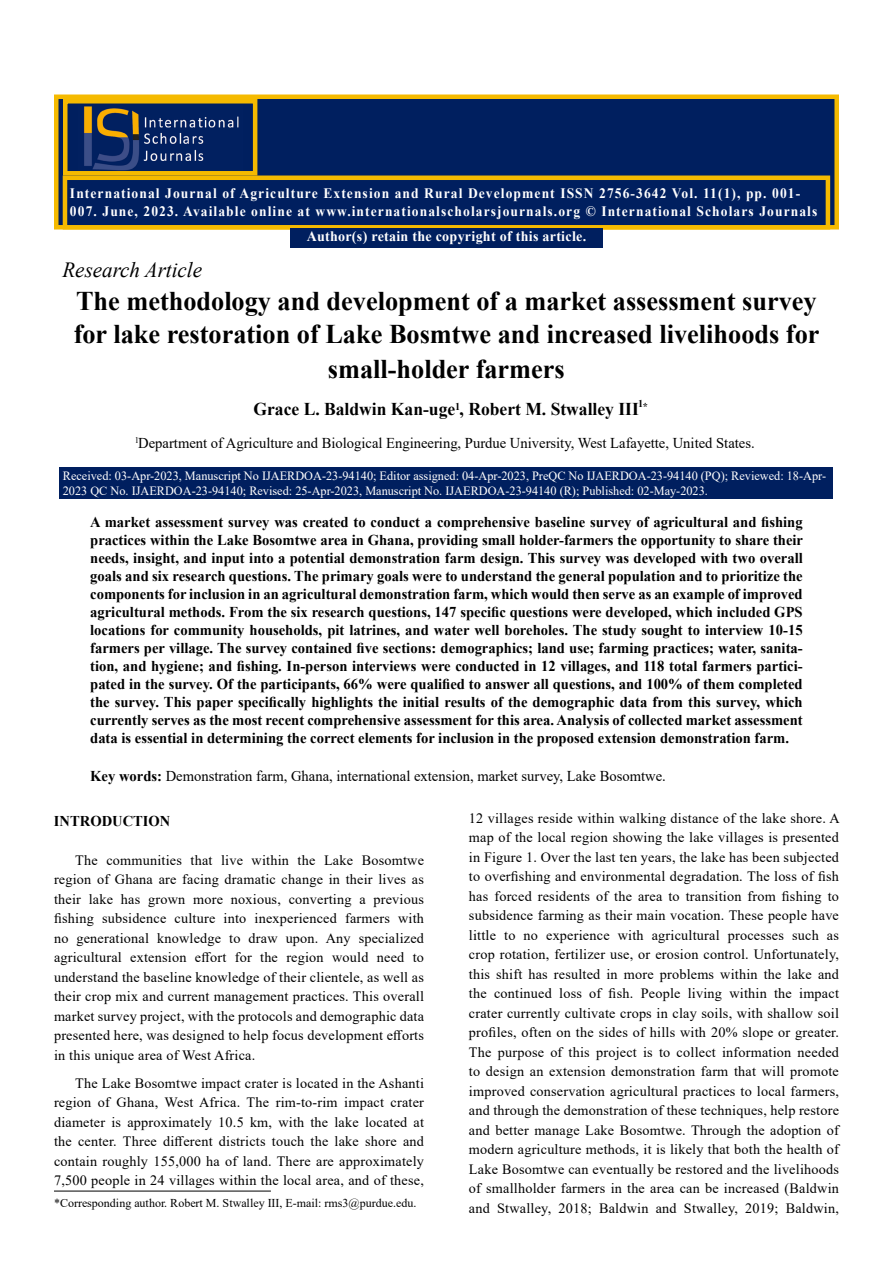
<style>
.page{position:relative;width:893px;height:1263px;background:#fff}
.page>*{position:absolute;margin:0;border:0;box-sizing:border-box;transform-origin:0 0}
.t1{font:700 27px/32.4px "Times New Roman";color:#000}
.t2{font:italic 21.6px "Times New Roman";color:#000}
.t3{font:700 18px "Times New Roman";color:#000}
.t4{font:700 15px/18px "Times New Roman";color:#000;text-align:justify}
.t5{font:15px "Times New Roman";color:#000}
.t6{font:700 14.4px/17.2px "Times New Roman";letter-spacing:.08em;color:#fff;scale:.94 1}
.t7{font:700 14.4px "Times New Roman";letter-spacing:.02em;color:#fff}
.t8{font:14.25px/19.5px "Times New Roman";letter-spacing:.015em;color:#000;text-align:justify}
.t9{font:12.6px/15.1px "Times New Roman";color:#fff}
.t10{font:12px "Times New Roman";color:#000}
.t11{font:700 10.5px "Times New Roman";color:#000}
.t12{font:8.7px "Times New Roman";color:#000}
.s1{font-weight:700}
</style>
<div class="page">
<div style="left:54px;top:94px;width:785px;height:136px;background:#001f5f;border:4px solid #f5ba00"></div>
<div style="left:63px;top:176px;width:767px;height:54px;background:#001f5f;border:4px solid #f5ba00"></div>
<img style="left:84px;top:106px;width:155px;height:65px">
<div style="left:63px;top:99px;width:194px;height:77px;border:4px solid #f5ba00"></div>
<div style="left:290px;top:228px;width:313px;height:20px;background:#001f5f"></div>
<div style="left:60px;top:466px;width:773px;height:32px;background:#001f5f"></div>
<hr style="left:54px;top:1191px;width:217px;height:1px;background:#000">
<p class="t6" style="left:70px;top:184px;width:797px">International Journal of Agriculture Extension and Rural Development ISSN 2756-3642 Vol. 11(1), pp. 001-<br>007. June, 2023. Available online at www.internationalscholarsjournals.org © International Scholars Journals</p>
<p class="t7" style="left:307px;top:226px;width:281px">Author(s) retain the copyright of this article.</p>
<h2 class="t2" style="left:62px;top:255px;width:141px">Research Article</h2>
<h1 class="t1" style="left:74px;top:284px;width:747px">The methodology and development of a market assessment survey for lake restoration of Lake Bosmtwe and increased livelihoods for</h1>
<h1 class="t1" style="left:328px;top:352px;width:238px">small-holder farmers</h1>
<p class="t3" style="left:254px;top:396px;width:396px">Grace L. Baldwin Kan-uge , Robert M. Stwalley III <sup>*</sup></p>
<p class="t5" style="left:138px;top:432px;width:618px">Department of Agriculture and Biological Engineering, Purdue University, West Lafayette, United States.</p>
<p class="t9" style="left:63px;top:467px;width:765px">Received: 03-Apr-2023, Manuscript No IJAERDOA-23-94140; Editor assigned: 04-Apr-2023, PreQC No IJAERDOA-23-94140 (PQ); Reviewed: 18-Apr-<br>2023 QC No. IJAERDOA-23-94140; Revised: 25-Apr-2023, Manuscript No. IJAERDOA-23-94140 (R); Published: 02-May-2023.</p>
<p class="t4" style="left:90px;top:513px;width:714px">A market assessment survey was created to conduct a comprehensive baseline survey of agricultural and fishing practices within the Lake Bosomtwe area in Ghana, providing small holder-farmers the opportunity to share their needs, insight, and input into a potential demonstration farm design. This survey was developed with two overall goals and six research questions. The primary goals were to understand the general population and to prioritize the components for inclusion in an agricultural demonstration farm, which would then serve as an example of improved agricultural methods. From the six research questions, 147 specific questions were developed, which included GPS locations for community households, pit latrines, and water well boreholes. The study sought to interview 10-15 farmers per village. The survey contained five sections: demographics; land use; farming practices; water, sanita&shy;tion, and hygiene; and fishing. In-person interviews were conducted in 12 villages, and 118 total farmers partici&shy;pated in the survey. Of the participants, 66% were qualified to answer all questions, and 100% of them completed the survey. This paper specifically highlights the initial results of the demographic data from this survey, which currently serves as the most recent comprehensive assessment for this area. Analysis of collected market assessment data is essential in determining the correct elements for inclusion in the proposed extension demonstration farm.</p>
<p class="t5" style="left:90px;top:765px;width:577px"><span class="s1">Key words:</span> Demonstration farm, Ghana, international extension, market survey, Lake Bosomtwe.</p>
<p class="t4" style="left:54px;top:812px;width:118px">INTRODUCTION</p>
<p class="t8" style="left:54px;top:850px;width:372px;text-indent:21px">The communities that live within the Lake Bosomtwe region of Ghana are facing dramatic change in their lives as their lake has grown more noxious, converting a previous fishing subsidence culture into inexperienced farmers with no generational knowledge to draw upon. Any specialized agricultural extension effort for the region would need to understand the baseline knowledge of their clientele, as well as their crop mix and current management practices. This overall market survey project, with the protocols and demographic data presented here, was designed to help focus development efforts in this unique area of West Africa.</p>
<p class="t8" style="left:54px;top:1073px;width:372px;text-indent:21px">The Lake Bosomtwe impact crater is located in the Ashanti region of Ghana, West Africa. The rim-to-rim impact crater diameter is approximately 10.5 km, with the lake located at the center. Three different districts touch the lake shore and contain roughly 155,000 ha of land. There are approximately 7,500 people in 24 villages within the local area, and of these,</p>
<p class="t11" style="left:455px;top:399px;width:7px">1</p>
<p class="t11" style="left:638px;top:396px;width:7px">1</p>
<p class="t12" style="left:135px;top:434px;width:6px">1</p>
<p class="t8" style="left:469px;top:808px;width:372px">12 villages reside within walking distance of the lake shore. A map of the local region showing the lake villages is presented in Figure 1. Over the last ten years, the lake has been subjected to overfishing and environmental degradation. The loss of fish has forced residents of the area to transition from fishing to subsidence farming as their main vocation. These people have little to no experience with agricultural processes such as crop rotation, fertilizer use, or erosion control. Unfortunately, this shift has resulted in more problems within the lake and the continued loss of fish. People living within the impact crater currently cultivate crops in clay soils, with shallow soil profiles, often on the sides of hills with 20% slope or greater.<br>The purpose of this project is to collect information needed to design an extension demonstration farm that will promote improved conservation agricultural practices to local farmers, and through the demonstration of these techniques, help restore and better manage Lake Bosomtwe. Through the adoption of modern agriculture methods, it is likely that both the health of Lake Bosomtwe can eventually be restored and the livelihoods of smallholder farmers in the area can be increased (Baldwin and Stwalley, 2018; Baldwin and Stwalley, 2019; Baldwin,</p>
<p class="t10" style="left:54px;top:1194px;width:364px">*Corresponding author. Robert M. Stwalley III, E-mail: rms3@purdue.edu.</p>
</div>
